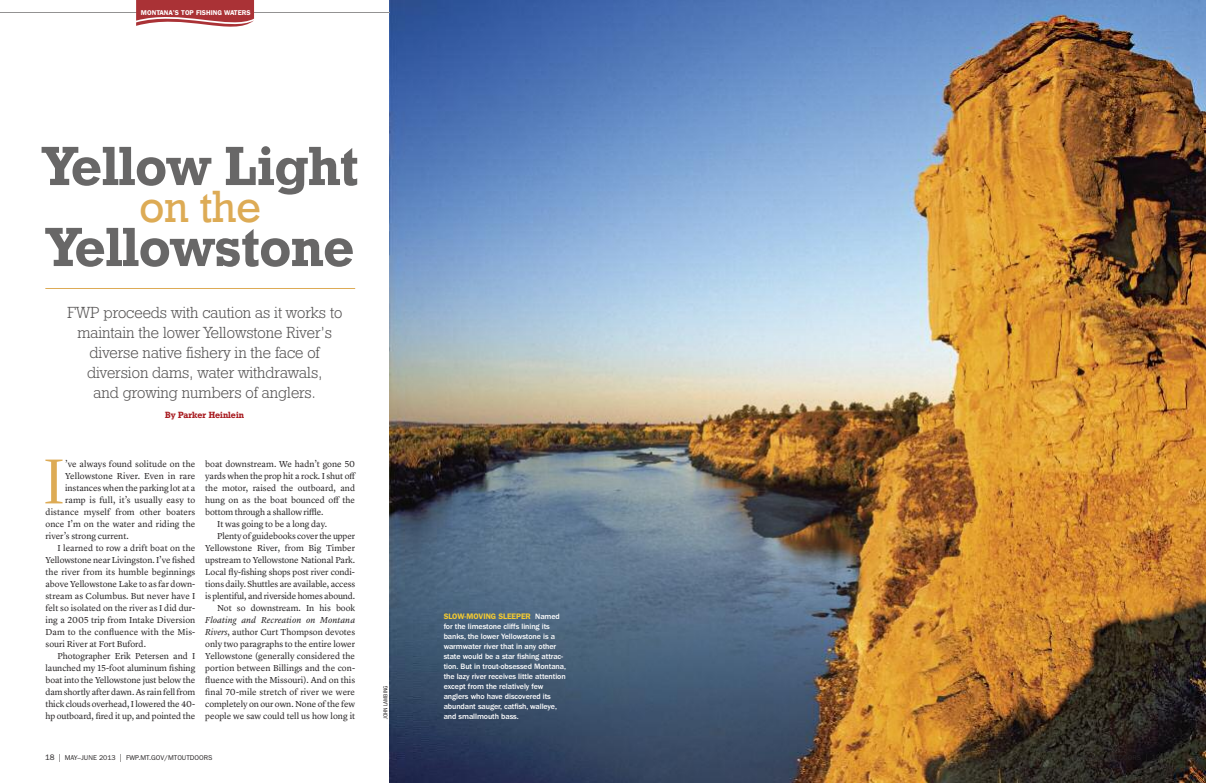
<style>
.page{position:relative;width:1206px;height:783px;background:#fff}
.page>*{position:absolute;margin:0;border:0;box-sizing:border-box;transform-origin:0 0}
.t1{font:300 66px "Lyon Display";color:#ddab55}
.t2{font:55px/81px "Geometric Slab 712 BT Bold A";color:#686767}
.t3{font:45px "Geometric Slab 712 BT Medium A";color:#ddab55}
.t4{font:16px/20px "Geometric Slab 712 BT Light A";color:#535151;text-align:center}
.t5{font:9px/12px "Lyon Text";letter-spacing:-.005em;color:#282526;text-align:justify}
.t6{font:9px "Geometric Slab 712 BT Bold A";color:#a81d22}
.t7{font:500 8px/10px "Franklin Gothic";letter-spacing:-.01em;color:#fff}
.t8{font:8px "Franklin Gothic";color:#282526}
.t9{font:7px "Franklin Gothic";color:#282526}
.t10{font:600 7px "Franklin Gothic";color:#fff}
.t11{font:condensed 6px "Franklin Gothic";color:#282526}
.s1{font-style:italic}
.s2{font-weight:600;color:#f3ca31}
</style>
<div class="page">
<img style="left:390px;top:0;width:816px;height:783px">
<hr style="left:0;top:13px;width:390px;height:1px;background:#939292">
<svg style="left:136px;top:0;width:118px;height:27px;background:#b95659"></svg>
<hr style="left:45px;top:288px;width:310px;height:1px;background:#ddab55">
<p class="t10" style="left:141px;top:10px;width:111px">MONTANA’S TOP FISHING WATERS</p>
<h2 class="t2" style="left:44px;top:126px;width:316px">Yellow Light<br>Yellowstone</h2>
<h3 class="t3" style="left:139px;top:180px;width:123px">on the</h3>
<h3 class="t4" style="left:67px;top:303px;width:277px">FWP proceeds with caution as it works to maintain the lower Yellowstone River’s diverse native fishery in the face of diversion dams, water withdrawals,<br>and growing numbers of anglers.</h3>
<p class="t6" style="left:165px;top:410px;width:80px">By Parker Heinlein</p>
<h1 class="t1" style="left:44px;top:454px;width:22px">I</h1>
<p class="t5" style="left:65px;top:459px;width:132px">’ve always found solitude on the</p>
<p class="t5" style="left:65px;top:471px;width:132px">Yellowstone River. Even in rare</p>
<p class="t5" style="left:65px;top:483px;width:132px">instances when the parking lot at a</p>
<p class="t5" style="left:65px;top:495px;width:132px">ramp is full, it’s usually easy to</p>
<p class="t5" style="left:46px;top:507px;width:151px">distance myself from other boaters</p>
<p class="t5" style="left:46px;top:519px;width:151px">once I’m on the water and riding the</p>
<p class="t5" style="left:46px;top:531px;width:85px">river’s strong current.</p>
<p class="t5" style="left:58px;top:543px;width:139px">I learned to row a drift boat on the</p>
<p class="t5" style="left:45px;top:555px;width:151px">Yellowstone near Livingston. I’ve fished</p>
<p class="t5" style="left:45px;top:567px;width:151px">the river from its humble beginnings</p>
<p class="t5" style="left:45px;top:579px;width:151px">above Yellowstone Lake to as far down-</p>
<p class="t5" style="left:45px;top:591px;width:151px">stream as Columbus. But never have I</p>
<p class="t5" style="left:45px;top:603px;width:151px">felt so isolated on the river as I did dur-</p>
<p class="t5" style="left:45px;top:615px;width:151px">ing a 2005 trip from Intake Diversion</p>
<p class="t5" style="left:45px;top:627px;width:151px">Dam to the confluence with the Mis-</p>
<p class="t5" style="left:45px;top:639px;width:102px">souri River at Fort Buford.</p>
<p class="t5" style="left:57px;top:651px;width:139px">Photographer Erik Petersen and I</p>
<p class="t5" style="left:45px;top:663px;width:151px">launched my 15-foot aluminum fishing</p>
<p class="t5" style="left:45px;top:675px;width:151px">boat into the Yellowstone just below the</p>
<p class="t5" style="left:45px;top:687px;width:151px">dam shortly after dawn. As rain fell from</p>
<p class="t5" style="left:45px;top:699px;width:151px">thick clouds overhead, I lowered the 40-</p>
<p class="t5" style="left:45px;top:711px;width:151px">hp outboard, fired it up, and pointed the</p>
<p class="t5" style="left:205px;top:459px;width:151px">boat downstream. We hadn’t gone 50</p>
<p class="t5" style="left:205px;top:471px;width:152px">yards when the prop hit a rock. I shut off</p>
<p class="t5" style="left:205px;top:483px;width:151px">the motor, raised the outboard, and</p>
<p class="t5" style="left:205px;top:495px;width:151px">hung on as the boat bounced off the</p>
<p class="t5" style="left:205px;top:507px;width:120px">bottom through a shallow riffle.</p>
<p class="t5" style="left:217px;top:519px;width:111px">It was going to be a long day.</p>
<p class="t5" style="left:217px;top:531px;width:139px">Plenty ofguidebooks cover the upper</p>
<p class="t5" style="left:205px;top:543px;width:151px">Yellowstone River, from Big Timber</p>
<p class="t5" style="left:205px;top:555px;width:151px">upstream to Yellowstone National Park.</p>
<p class="t5" style="left:205px;top:567px;width:151px">Local fly-fishing shops post river condi-</p>
<p class="t5" style="left:205px;top:579px;width:151px">tions daily. Shuttles are available, access</p>
<p class="t5" style="left:205px;top:591px;width:151px">is plentiful, and riverside homes abound.</p>
<p class="t5" style="left:217px;top:603px;width:139px">Not so downstream. In his book</p>
<p class="t5" style="left:205px;top:615px;width:151px"><span class="s1">Floating and Recreation on Montana Rivers</span>, author Curt Thompson devotes only two paragraphs to the entire lower Yellowstone (generally considered the portion between Billings and the con&shy;fluence with the Missouri). And on this final 70-mile stretch of river we were completely on our own. None ofthe few people we saw could tell us how long it</p>
<p class="t8" style="left:45px;top:755px;width:11px">18</p>
<p class="t9" style="left:65px;top:755px;width:53px">MAY–JUNE 2013</p>
<p class="t9" style="left:126px;top:755px;width:88px">FWP.MT.GOV/MTOUTDOORS</p>
<p class="t11" style="left:384px;top:719px;width:35px;rotate:-90deg">JOHN LAMBING</p>
<p class="t7" style="left:444px;top:612px;width:124px"><span class="s2">SLOW-MOVING SLEEPER</span> Named for the limestone cliffs lining its banks, the lower Yellowstone is a warmwater river that in any other state would be a star fishing attrac&shy;tion. But in trout-obsessed Montana, the lazy river receives little attention except from the relatively few anglers who have discovered its abundant sauger, catfish, walleye, and smallmouth bass.</p>
</div>
